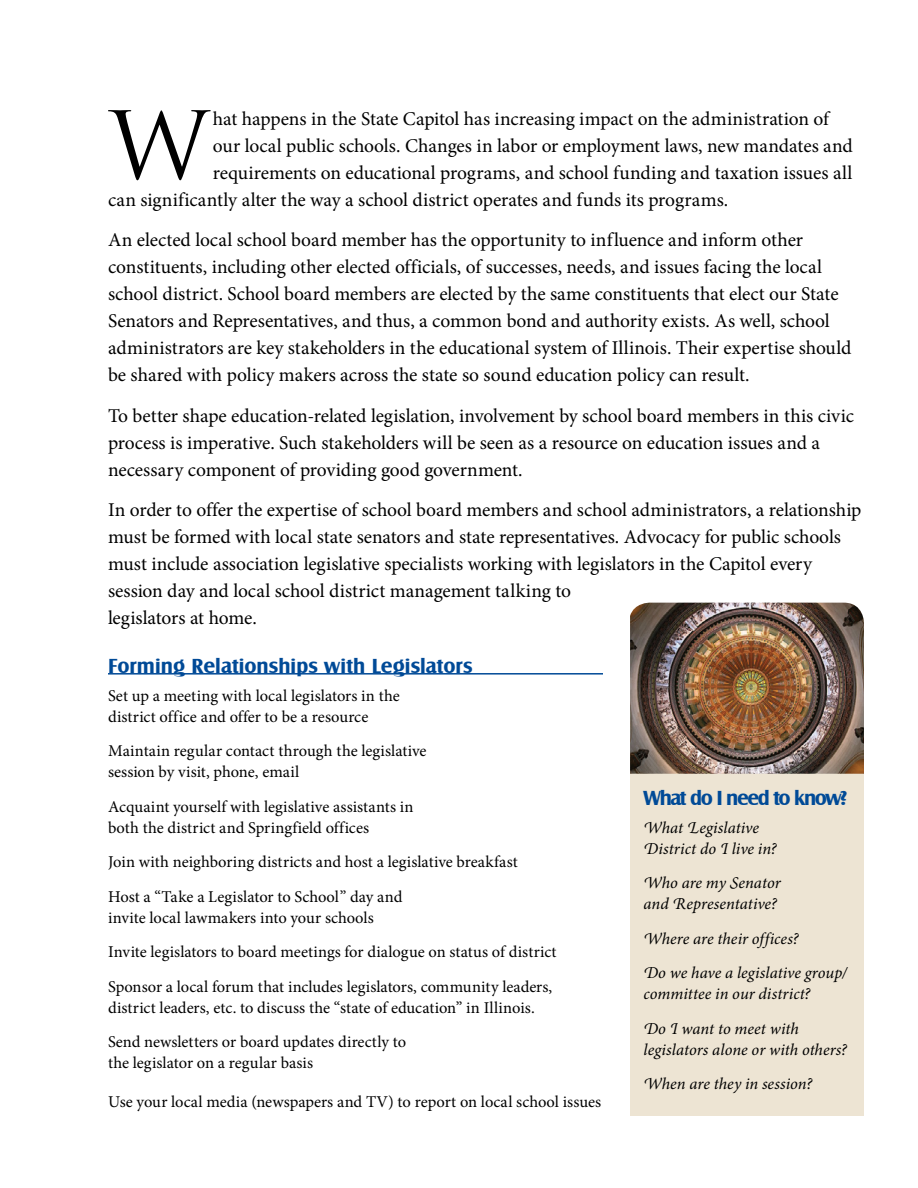
<style>
.page{position:relative;width:918px;height:1188px;background:#fff}
.page>*{position:absolute;margin:0;border:0;box-sizing:border-box;transform-origin:0 0}
.Paragraph_Style_1_in{font:91.2px "Trajan";color:#000}
.Paragraph_Style_2{font:700 21px "Castle T";color:#004a97}
.Paragraph_Style_2_bo{font:700 21px "Castle T";letter-spacing:-.07em;color:#004a97}
.Paragraph_Style_1_in-2{font:19.5px/27px "Minion Pro";color:#000}
.Paragraph_Style_1{font:16.5px/21px "Minion Pro";color:#000}
.Paragraph_Style_1-2{font:italic 16.5px/21px "Minion Pro";color:#000}
</style>
<div class="page">
<hr style="left:108px;top:673px;width:495px;height:2px;background:#004a97">
<div style="left:630px;top:659px;width:234px;height:457px;background:#ede4d3"></div>
<img style="left:630px;top:603px;width:234px;height:171px">
<p class="Paragraph_Style_1_in" style="left:109px;top:91px;width:102px">W</p>
<p class="Paragraph_Style_1_in-2" style="left:213px;top:105px;width:617px">hat happens in the State Capitol has increasing impact on the administration of</p>
<p class="Paragraph_Style_1_in-2" style="left:213px;top:132px;width:641px">our local public schools. Changes in labor or employment laws, new mandates and</p>
<p class="Paragraph_Style_1_in-2" style="left:213px;top:159px;width:641px">requirements on educational programs, and school funding and taxation issues all</p>
<p class="Paragraph_Style_1_in-2" style="left:108px;top:186px;width:622px">can significantly alter the way a school district operates and funds its programs.</p>
<p class="Paragraph_Style_1_in-2" style="left:108px;top:227px;width:745px">An elected local school board member has the opportunity to influence and inform other constituents, including other elected officials, of successes, needs, and issues facing the local school district. School board members are elected by the same constituents that elect our State Senators and Representatives, and thus, a common bond and authority exists. As well, school administrators are key stakeholders in the educational system of Illinois. Their expertise should be shared with policy makers across the state so sound education policy can result.</p>
<p class="Paragraph_Style_1_in-2" style="left:108px;top:402px;width:747px">To better shape education-related legislation, involvement by school board members in this civic process is imperative. Such stakeholders will be seen as a resource on education issues and a necessary component of providing good government.</p>
<p class="Paragraph_Style_1_in-2" style="left:108px;top:497px;width:755px">In order to offer the expertise of school board members and school administrators, a relationship must be formed with local state senators and state representatives. Advocacy for public schools must include association legislative specialists working with legislators in the Capitol every session day and local school district management talking to<br>legislators at home.</p>
<p class="Paragraph_Style_2" style="left:108px;top:654px;width:366px">Forming Relationships with Legislators</p>
<p class="Paragraph_Style_1" style="left:108px;top:685px;width:293px">Set up a meeting with local legislators in the district office and offer to be a resource</p>
<p class="Paragraph_Style_1" style="left:108px;top:741px;width:320px">Maintain regular contact through the legislative session by visit, phone, email</p>
<p class="Paragraph_Style_1" style="left:108px;top:796px;width:307px">Acquaint yourself with legislative assistants in both the district and Springfield offices</p>
<p class="Paragraph_Style_1" style="left:108px;top:852px;width:411px">Join with neighboring districts and host a legislative breakfast</p>
<p class="Paragraph_Style_1" style="left:108px;top:886px;width:296px">Host a “Take a Legislator to School” day and invite local lawmakers into your schools</p>
<p class="Paragraph_Style_1" style="left:108px;top:942px;width:450px">Invite legislators to board meetings for dialogue on status of district</p>
<p class="Paragraph_Style_1" style="left:108px;top:976px;width:446px">Sponsor a local forum that includes legislators, community leaders, district leaders, etc. to discuss the “state of education” in Illinois.</p>
<p class="Paragraph_Style_1" style="left:108px;top:1032px;width:300px">Send newsletters or board updates directly to the legislator on a regular basis</p>
<p class="Paragraph_Style_1" style="left:108px;top:1091px;width:495px">Use your local media (newspapers and TV) to report on local school issues</p>
<p class="Paragraph_Style_2_bo" style="left:644px;top:786px;width:205px">What do I need to know?</p>
<p class="Paragraph_Style_1-2" style="left:644px;top:817px;width:135px">What Legislative<br>District do I live in?</p>
<p class="Paragraph_Style_1-2" style="left:644px;top:873px;width:139px">Who are my Senator and Representative?</p>
<p class="Paragraph_Style_1-2" style="left:644px;top:928px;width:157px">Where are their offices?</p>
<p class="Paragraph_Style_1-2" style="left:644px;top:963px;width:206px">Do we have a legislative group/ committee in our district?</p>
<p class="Paragraph_Style_1-2" style="left:644px;top:1018px;width:205px">Do I want to meet with legislators alone or with others?</p>
<p class="Paragraph_Style_1-2" style="left:644px;top:1074px;width:170px">When are they in session?</p>
</div>
